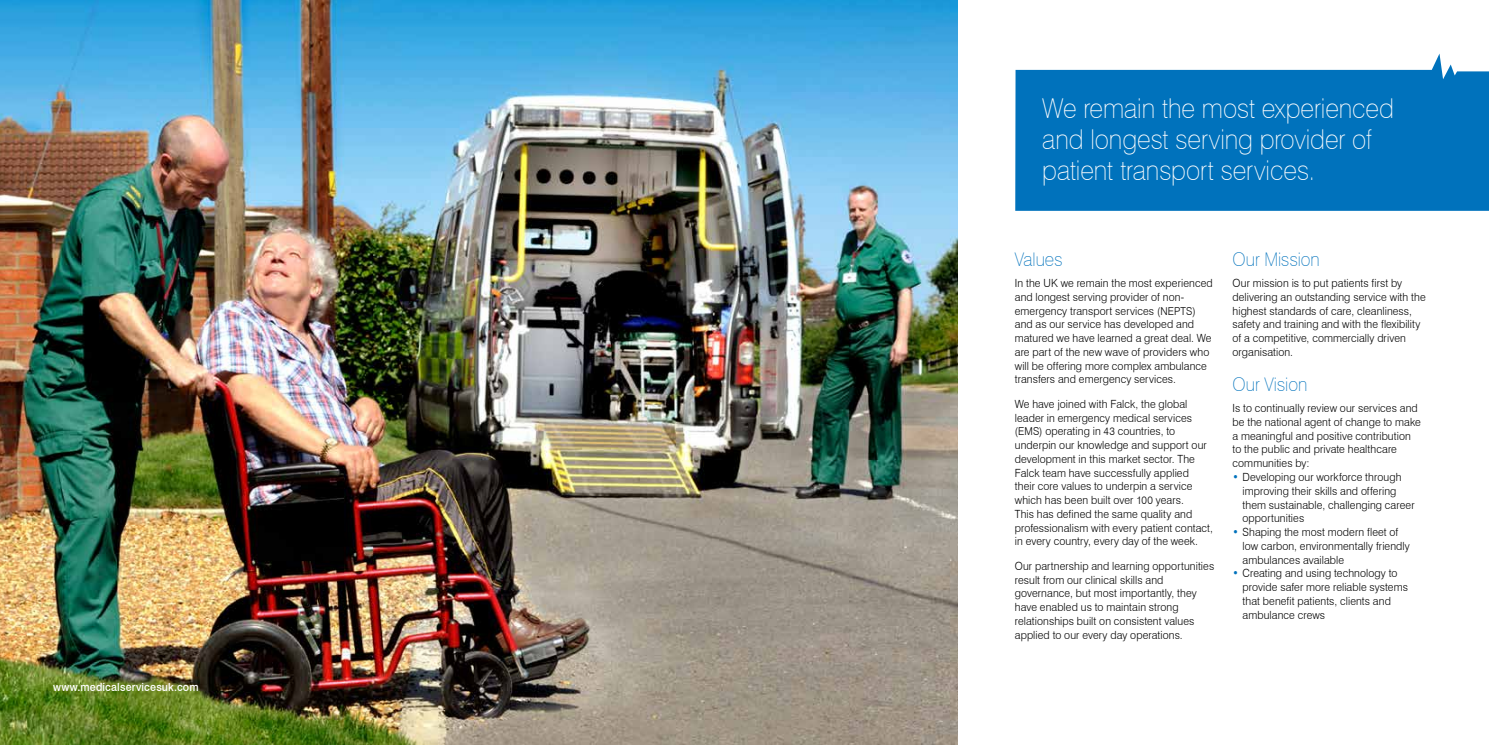
<style>
.page{position:relative;width:1489px;height:745px;background:#fff}
.page>*{position:absolute;margin:0;border:0;box-sizing:border-box;transform-origin:0 0}
.t1{font:100 27.38px/31px "Swiss 721 BT";letter-spacing:-.005em;color:#fff;scale:.95 1}
.t2{font:100 18.75px "Swiss 721 BT";letter-spacing:-.005em;color:#0072bc;scale:.95 1}
.t3{font:300 11.25px/13.8px "Swiss 721 BT";letter-spacing:.01em;color:#000;scale:.95 1}
.t4{font:500 11.25px "Swiss 721 BT";letter-spacing:.015em;color:#fff;scale:.95 1}
.s1{font-size:10.88px}
.s2{color:#0072bc}
</style>
<div class="page">
<svg style="left:1015px;top:54px;width:473px;height:157px;background:#1a80c2"></svg>
<img style="left:0;top:0;width:957px;height:744px">
<p class="t4" style="left:53px;top:680px;width:155px">www.medicalservicesuk.com</p>
<h1 class="t1" style="left:1042px;top:92px;width:372px">We remain the most experienced and longest serving provider of patient transport services.</h1>
<h2 class="t2" style="left:1014px;top:248px;width:52px">Values</h2>
<p class="t3" style="left:1014px;top:276px;width:210px">In the UK we remain the most experienced and longest serving provider of non&shy;emergency transport services <span class="s1">(NEPTS) </span>and as our service has developed and matured we have learned a great deal. We are part of the new wave of providers who will be offering more complex ambulance transfers and emergency services.</p>
<p class="t3" style="left:1014px;top:396px;width:210px">We have joined with Falck, the global leader in emergency medical services <span class="s1">(EMS)</span> operating in <span class="s1">43</span> countries, to underpin our knowledge and support our development in this market sector. The Falck team have successfully applied<br>their core values to underpin a service which has been built over <span class="s1">100</span> years.<br>This has defined the same quality and professionalism with every patient contact, in every country, every day of the week.</p>
<p class="t3" style="left:1014px;top:558px;width:211px">Our partnership and learning opportunities result from our clinical skills and governance, but most importantly, they have enabled us to maintain strong relationships built on consistent values applied to our every day operations.</p>
<h2 class="t2" style="left:1232px;top:248px;width:93px">Our Mission</h2>
<p class="t3" style="left:1232px;top:276px;width:205px">Our mission is to put patients first by delivering an outstanding service with the highest standards of care, cleanliness, safety and training and with the flexibility of a competitive, commercially driven organisation.</p>
<h2 class="t2" style="left:1232px;top:373px;width:80px">Our Vision</h2>
<p class="t3" style="left:1232px;top:401px;width:200px">Is to continually review our services and be the national agent of change to make a meaningful and positive contribution to the public and private healthcare communities by:</p>
<p class="t3" style="left:1242px;top:469px;width:183px;text-indent:-10px"><span class="s2">•</span> Developing our workforce through improving their skills and offering them sustainable, challenging career opportunities</p>
<p class="t3" style="left:1242px;top:524px;width:178px;text-indent:-10px"><span class="s2">•</span> Shaping the most modern fleet of low carbon, environmentally friendly ambulances available</p>
<p class="t3" style="left:1242px;top:566px;width:176px;text-indent:-10px"><span class="s2">•</span> Creating and using technology to provide safer more reliable systems that benefit patients, clients and ambulance crews</p>
</div>
